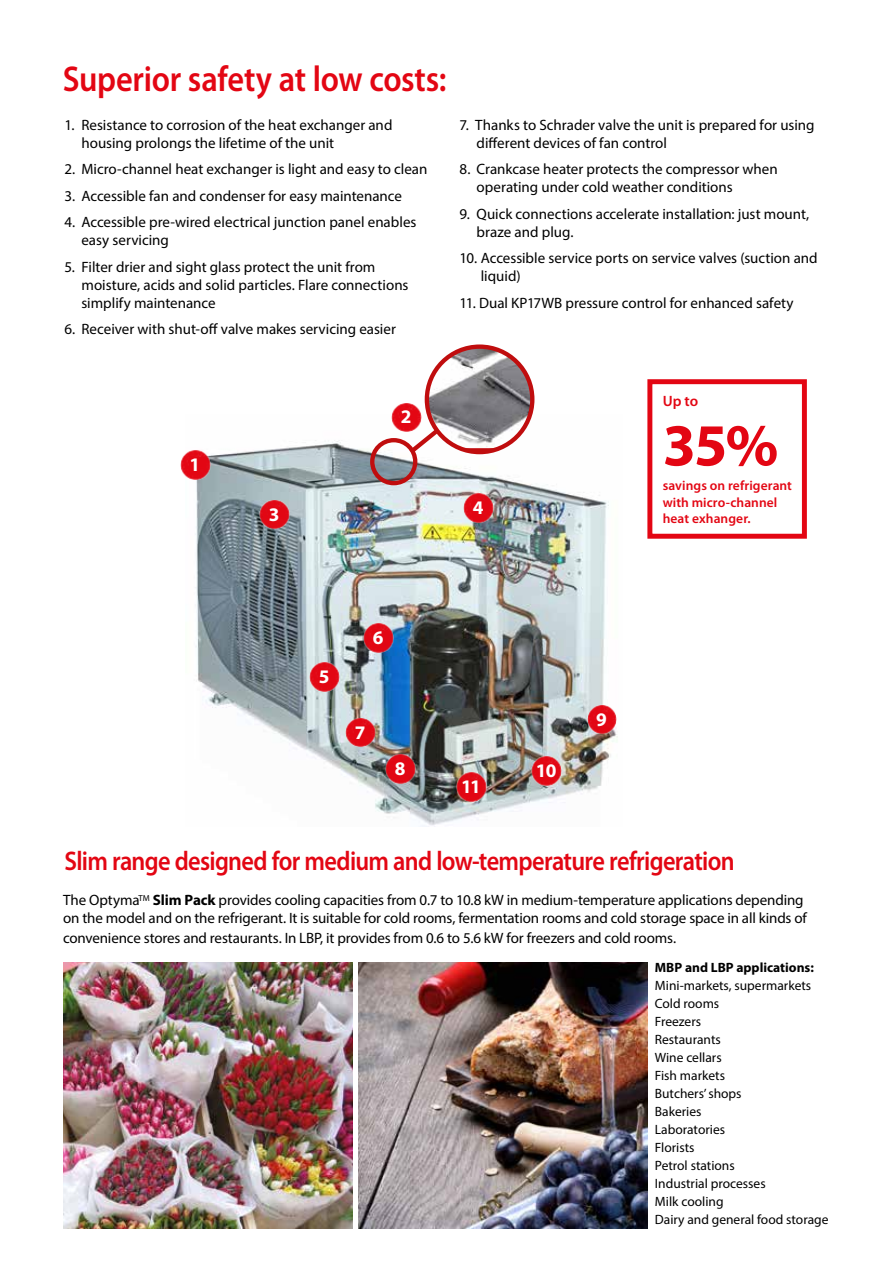
<style>
.page{position:relative;width:893px;height:1263px;background:#fff}
.page>*{position:absolute;margin:0;border:0;box-sizing:border-box;transform-origin:0 0}
.t1{font:700 60px "Myriad Pro";color:#e30613}
.t2{font:600 36px "Myriad Pro";letter-spacing:-.01em;color:#e30613;scale:.9 1}
.t3{font:600 27px "Myriad Pro";letter-spacing:-.03em;color:#e30613;scale:.9 1}
.t4{font:700 19.2px "Myriad Pro";color:#fff}
.t5{font:15px/18px "Myriad Pro";color:#000}
.t6{font:600 15px "Myriad Pro";color:#e30613}
.t7{font:13.5px/18px "Myriad Pro";color:#000}
.t8{font:600 13.5px/16.5px "Myriad Pro";letter-spacing:.005em;color:#e30613}
.t9{font:700 13.5px "Myriad Pro";color:#000}
.s1{font-weight:700}
</style>
<div class="page">
<img style="left:359px;top:963px;width:288px;height:266px">
<img style="left:64px;top:963px;width:289px;height:266px">
<img style="left:191px;top:414px;width:427px;height:412px">
<img style="left:427px;top:349px;width:105px;height:99px">
<div style="left:425px;top:344px;width:109px;height:110px;border:4px solid #c00d0e;border-radius:50%"></div>
<div style="left:370px;top:438px;width:47px;height:47px;border:4px solid #c00d0e;border-radius:50%"></div>
<svg style="left:405px;top:425px;width:38px;height:33px"></svg>
<img style="left:392px;top:403px;width:29px;height:29px">
<img style="left:181px;top:449px;width:29px;height:30px">
<img style="left:260px;top:499px;width:29px;height:30px">
<img style="left:346px;top:717px;width:29px;height:30px">
<img style="left:464px;top:492px;width:29px;height:30px">
<img style="left:457px;top:771px;width:29px;height:30px">
<img style="left:386px;top:754px;width:29px;height:29px">
<img style="left:587px;top:704px;width:30px;height:30px">
<img style="left:532px;top:755px;width:29px;height:30px">
<img style="left:364px;top:623px;width:29px;height:29px">
<img style="left:310px;top:662px;width:29px;height:29px">
<div style="left:647px;top:379px;width:160px;height:160px;border:5px solid #e30613"></div>
<h2 class="t2" style="left:63px;top:59px;width:428px">Superior safety at low costs:</h2>
<p class="t5" style="left:81px;top:116px;width:312px;text-indent:-17px">1. Resistance to corrosion of the heat exchanger and housing prolongs the lifetime of the unit</p>
<p class="t5" style="left:64px;top:160px;width:364px">2. Micro-channel heat exchanger is light and easy to clean</p>
<p class="t5" style="left:64px;top:187px;width:339px">3. Accessible fan and condenser for easy maintenance</p>
<p class="t5" style="left:81px;top:213px;width:336px;text-indent:-17px">4. Accessible pre-wired electrical junction panel enables easy servicing</p>
<p class="t5" style="left:81px;top:258px;width:329px;text-indent:-17px">5. Filter drier and sight glass protect the unit from moisture, acids and solid particles. Flare connections simplify maintenance</p>
<p class="t5" style="left:64px;top:320px;width:333px">6. Receiver with shut-off valve makes servicing easier</p>
<p class="t5" style="left:477px;top:116px;width:340px;text-indent:-17px">7. Thanks to Schrader valve the unit is prepared for using different devices of fan control</p>
<p class="t5" style="left:477px;top:160px;width:303px;text-indent:-17px">8. Crankcase heater protects the compressor when operating under cold weather conditions</p>
<p class="t5" style="left:477px;top:205px;width:334px;text-indent:-17px">9. Quick connections accelerate installation: just mount, braze and plug.</p>
<p class="t5" style="left:481px;top:249px;width:338px;text-indent:-21px">10. Accessible service ports on service valves (suction and liquid)</p>
<p class="t5" style="left:460px;top:294px;width:336px">11. Dual KP17WB pressure control for enhanced safety</p>
<p class="t4" style="left:190px;top:452px;width:12px">1</p>
<p class="t4" style="left:269px;top:502px;width:12px">3</p>
<p class="t4" style="left:401px;top:404px;width:12px">2</p>
<p class="t4" style="left:473px;top:495px;width:12px">4</p>
<p class="t6" style="left:663px;top:392px;width:37px">Up to</p>
<h1 class="t1" style="left:663px;top:406px;width:117px">35%</h1>
<p class="t8" style="left:663px;top:478px;width:131px">savings on refrigerant with micro-channel heat exhanger.</p>
<p class="t4" style="left:319px;top:664px;width:12px">5</p>
<p class="t4" style="left:373px;top:625px;width:12px">6</p>
<p class="t4" style="left:355px;top:720px;width:12px">7</p>
<p class="t4" style="left:395px;top:756px;width:12px">8</p>
<p class="t4" style="left:461px;top:774px;width:21px">11</p>
<p class="t4" style="left:536px;top:758px;width:22px">10</p>
<p class="t4" style="left:596px;top:707px;width:12px">9</p>
<h3 class="t3" style="left:64px;top:846px;width:746px">Slim range designed for medium and low-temperature refrigeration</h3>
<p class="t5" style="left:63px;top:891px;width:745px">The Optyma<sup>TM</sup> <span class="s1">Slim Pack</span> provides cooling capacities from 0.7 to 10.8 kW in medium-temperature applications depending on the model and on the refrigerant. It is suitable for cold rooms, fermentation rooms and cold storage space in all kinds of</p>
<p class="t5" style="left:63px;top:929px;width:615px">convenience stores and restaurants. In LBP, it provides from 0.6 to 5.6 kW for freezers and cold rooms.</p>
<p class="t9" style="left:655px;top:959px;width:161px">MBP and LBP applications:</p>
<p class="t7" style="left:655px;top:976px;width:175px">Mini-markets, supermarkets<br>Cold rooms<br>Freezers<br>Restaurants<br>Wine cellars<br>Fish markets<br>Butchers’ shops<br>Bakeries<br>Laboratories<br>Florists<br>Petrol stations<br>Industrial processes<br>Milk cooling<br>Dairy and general food storage</p>
</div>
